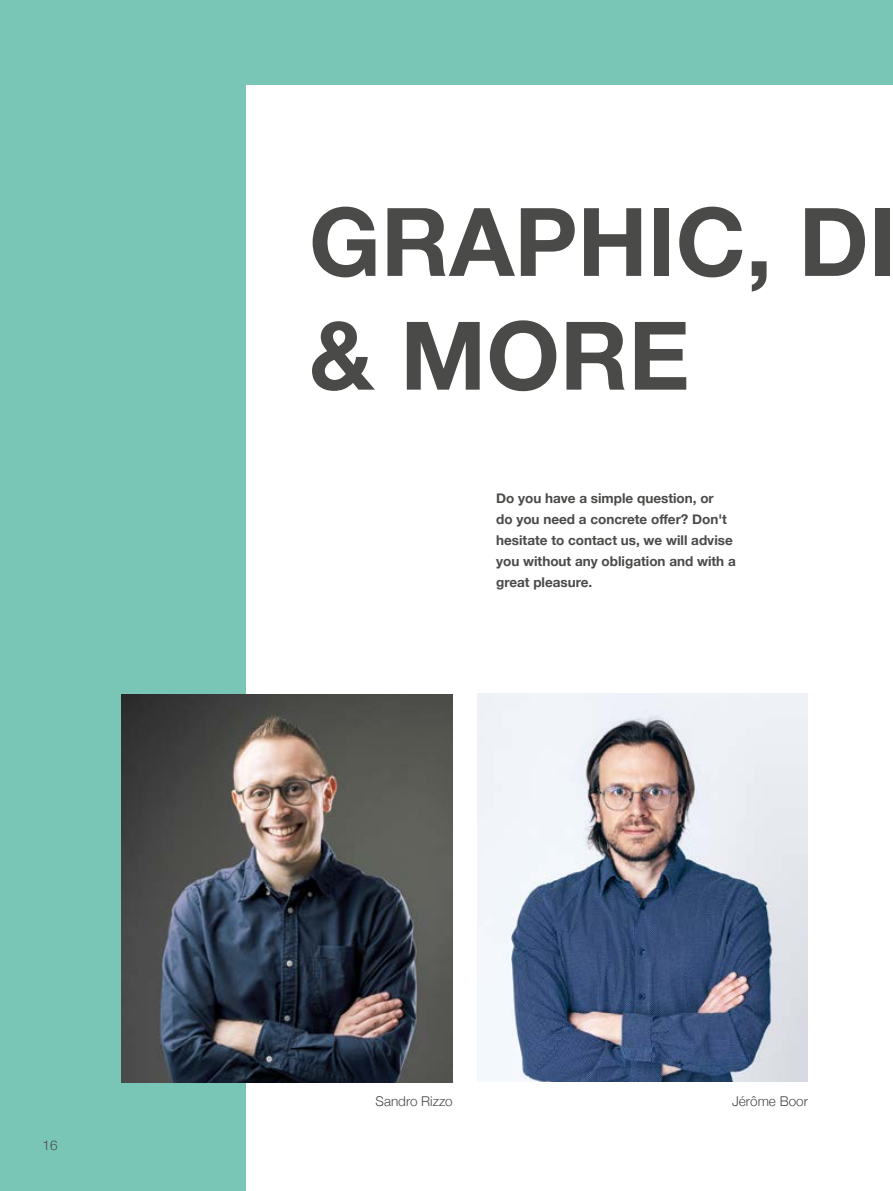
<style>
.page{position:relative;width:893px;height:1191px;background:#7ac6b6}
.page>*{position:absolute;margin:0;border:0;box-sizing:border-box;transform-origin:0 0}
.t1{font:700 94.8px/113.7px "Helvetica Neue";color:#4a4a49}
.t2{font:700 13.5px/21px "Helvetica Neue";color:#4a4a49}
.t3{font:300 13.5px "Helvetica Neue";color:#4a4a49}
</style>
<div class="page">
<div style="left:247px;top:85px;width:646px;height:1106px;background:#fff"></div>
<img style="left:477px;top:693px;width:331px;height:388px">
<img style="left:122px;top:694px;width:331px;height:388px">
<p class="t3" style="left:43px;top:1134px;width:17px">16</p>
<h1 class="t1" style="left:309px;top:188px;width:589px">GRAPHIC, DI &amp; MORE</h1>
<p class="t2" style="left:496px;top:488px;width:241px">Do you have a simple question, or<br>do you need a concrete offer? Don't hesitate to contact us, we will advise you without any obligation and with a great pleasure.</p>
<p class="t3" style="left:375px;top:1090px;width:79px">Sandro Rizzo</p>
<p class="t3" style="left:732px;top:1090px;width:77px">Jérôme Boor</p>
</div>
